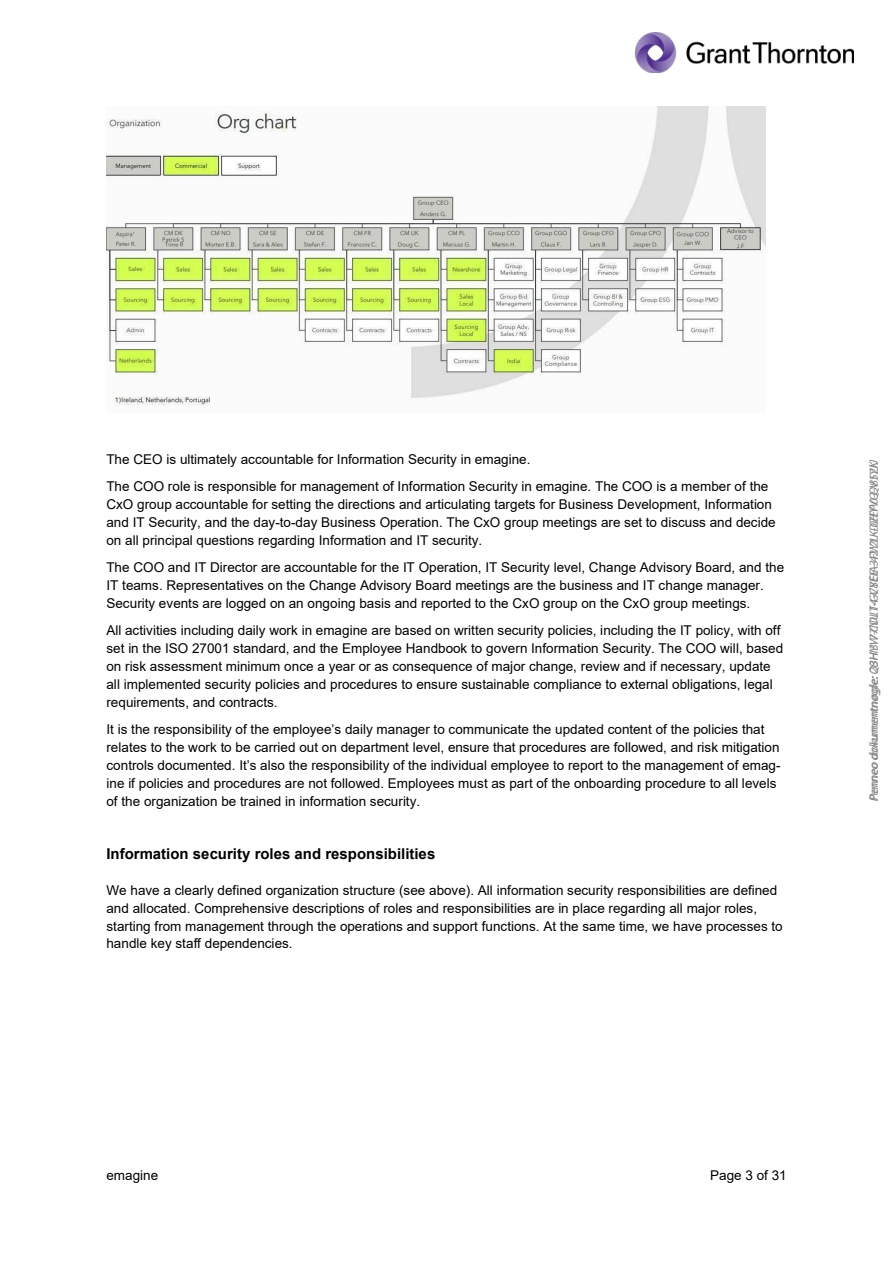
<style>
.page{position:relative;width:893px;height:1263px;background:#fff}
.page>*{position:absolute;margin:0;border:0;box-sizing:border-box;transform-origin:0 0}
.t1{font:700 15px "Arial";color:#000}
.t2{font:13.5px/18px "Arial";letter-spacing:.005em;color:#000}
.t3{font:italic 12px "Myriad Pro";color:#888}
</style>
<div class="page">
<img style="left:635px;top:32px;width:218px;height:41px">
<img style="left:106px;top:106px;width:659px;height:303px">
<p class="t2" style="left:106px;top:446px;width:663px;line-height:27px">The CEO is ultimately accountable for Information Security in emagine.<br>The COO role is responsible for management of Information Security in emagine. The COO is a member of the</p>
<p class="t2" style="left:106px;top:496px;width:671px">CxO group accountable for setting the directions and articulating targets for Business Development, Information and IT Security, and the day-to-day Business Operation. The CxO group meetings are set to discuss and decide on all principal questions regarding Information and IT security.</p>
<p class="t2" style="left:106px;top:559px;width:679px">The COO and IT Director are accountable for the IT Operation, IT Security level, Change Advisory Board, and the<br>IT teams. Representatives on the Change Advisory Board meetings are the business and IT change manager.<br>Security events are logged on an ongoing basis and reported to the CxO group on the CxO group meetings.</p>
<p class="t2" style="left:106px;top:622px;width:678px">All activities including daily work in emagine are based on written security policies, including the IT policy, with off set in the ISO 27001 standard, and the Employee Handbook to govern Information Security. The COO will, based on risk assessment minimum once a year or as consequence of major change, review and if necessary, update all implemented security policies and procedures to ensure sustainable compliance to external obligations, legal requirements, and contracts.</p>
<p class="t2" style="left:106px;top:721px;width:676px">It is the responsibility of the employee9s daily manager to communicate the updated content of the policies that relates to the work to be carried out on department level, ensure that procedures are followed, and risk mitigation controls documented. It9s also the responsibility of the individual employee to report to the management of emag&shy;ine if policies and procedures are not followed. Employees must as part of the onboarding procedure to all levels of the organization be trained in information security.</p>
<p class="t1" style="left:106px;top:848px;width:331px">Information security roles and responsibilities</p>
<p class="t2" style="left:106px;top:882px;width:678px">We have a clearly defined organization structure (see above). All information security responsibilities are defined and allocated. Comprehensive descriptions of roles and responsibilities are in place regarding all major roles, starting from management through the operations and support functions. At the same time, we have processes to handle key staff dependencies.</p>
<p class="t3" style="left:869px;top:802px;width:345px;rotate:-90deg">Penneo dokumentnøg le:Q3HYW-CDL14-V8EIA-42Y1K-0HYVQ-V1YJJ</p>
<p class="t3" style="left:869px;top:801px;width:342px;rotate:-90deg">Penneo dokumentn¯g le:28 I3-77NUT-GCY E-3FV2L-DZEP0-Q852K</p>
<p class="t2" style="left:106px;top:1167px;width:53px">emagine</p>
<p class="t2" style="left:710px;top:1167px;width:78px">Page 3 of 31</p>
</div>
